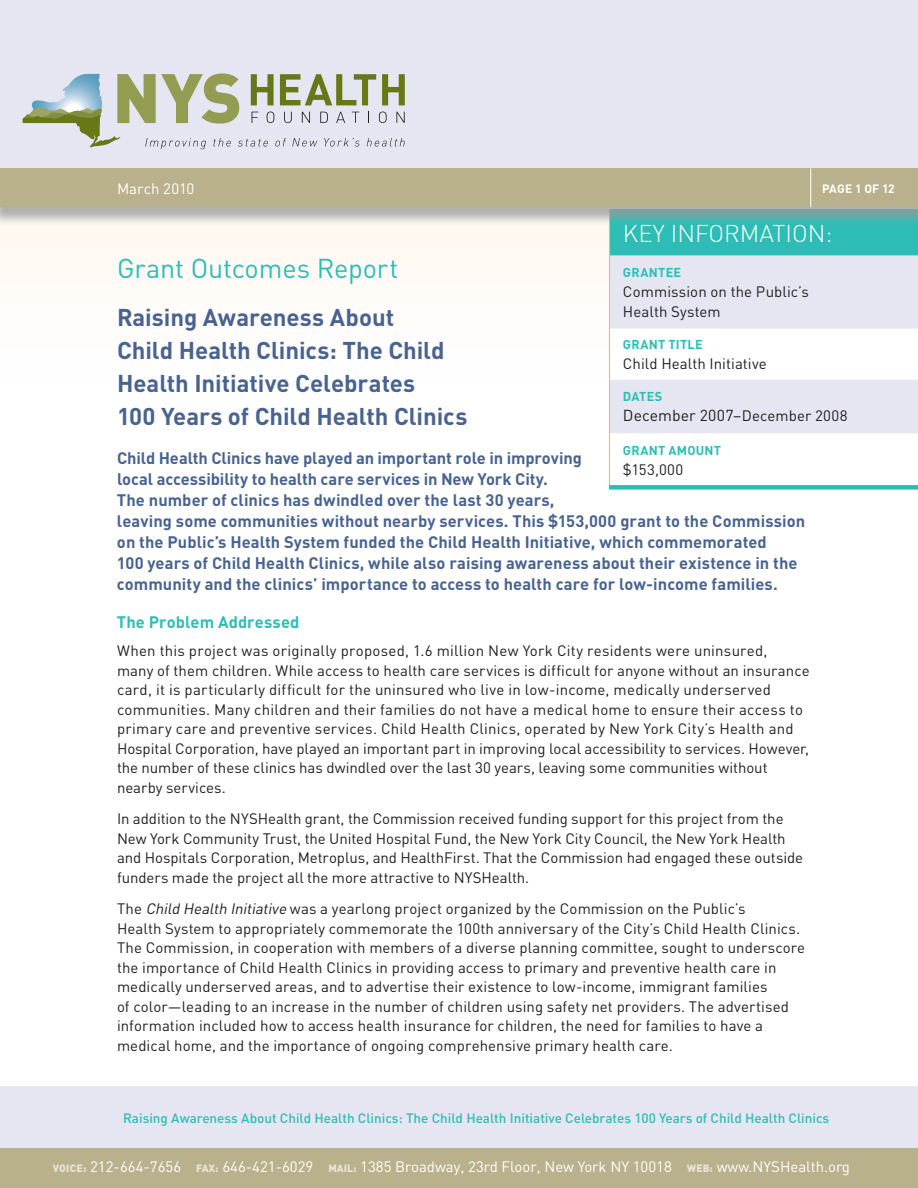
<style>
.page{position:relative;width:918px;height:1188px;background:#fff}
.page>*{position:absolute;margin:0;border:0;box-sizing:border-box;transform-origin:0 0}
.t1{font:27px "DIN";letter-spacing:-.005em;color:#2ebdb6}
.t2{font:700 24px/33px "DIN";letter-spacing:-.005em;color:#496390}
.t3{font:300 24px "DIN";color:#fff}
.t4{font:700 16.5px/21px "DIN";letter-spacing:.005em;color:#496390}
.t5{font:700 16.5px "DIN";letter-spacing:.005em;color:#2ebdb6}
.t6{font:15.75px "DIN";letter-spacing:.01em;color:#231f20}
.t7{font:15px/19.5px "DIN";letter-spacing:.005em;color:#231f20}
.t8{font:15px "DIN";color:#fff}
.t9{font:500 13.5px "DIN";color:#2ebdb6}
.t10{font:700 12.75px "DIN";letter-spacing:.035em;color:#2ebdb6}
.t11{font:700 12px "DIN";color:#fff}
.s1{font-size:15px}
.s2{font-style:italic}
.s3{font-weight:900;font-size:10.5px;color:#e7e3d5}
</style>
<div class="page">
<div style="left:0;top:0;width:918px;height:170px;background:#e5e6f2"></div>
<div style="left:0;top:1086px;width:918px;height:102px;background:#e5e6f2"></div>
<div style="left:609px;top:209px;width:309px;height:46px;background:#2ebdb6"></div>
<div style="left:610px;top:255px;width:308px;height:74px;background:#e5e6f2"></div>
<div style="left:610px;top:380px;width:308px;height:53px;background:#e5e6f2"></div>
<hr style="left:609px;top:209px;width:1px;height:46px;background:#c8c2a4">
<hr style="left:609px;top:255px;width:1px;height:74px;background:#c8c2a4">
<hr style="left:609px;top:329px;width:1px;height:51px;background:#c8c2a4">
<hr style="left:609px;top:380px;width:1px;height:53px;background:#c8c2a4">
<hr style="left:609px;top:433px;width:1px;height:52px;background:#c8c2a4">
<div style="left:609px;top:485px;width:309px;height:5px;background:#2ebdb6"></div>
<div style="left:0;top:171px;width:918px;height:55px;background:#999;opacity:.75"></div>
<div style="left:0;top:169px;width:918px;height:38px;background:#b9b18c"></div>
<hr style="left:810px;top:169px;width:1px;height:38px;background:#fff">
<div style="left:0;top:1148px;width:918px;height:40px;background:#b9b18c"></div>
<svg style="left:23px;top:74px;width:382px;height:75px"></svg>
<p class="t8" style="left:117px;top:180px;width:79px">March 2010</p>
<p class="t11" style="left:822px;top:180px;width:74px">Page 1 of 12</p>
<h2 class="t3" style="left:623px;top:217px;width:211px">KEY INFORMATION:</h2>
<p class="t10" style="left:623px;top:264px;width:58px">GRantEe</p>
<p class="t7" style="left:623px;top:282px;width:187px">Commission on the Public’s<br>Health System</p>
<p class="t10" style="left:623px;top:336px;width:81px">grant tITLE</p>
<p class="t7" style="left:623px;top:354px;width:145px">Child Health Initiative</p>
<p class="t10" style="left:623px;top:388px;width:41px">Dates</p>
<p class="t6" style="left:623px;top:407px;width:226px">December 2007–<span class="s1">December 2008</span></p>
<p class="t10" style="left:623px;top:442px;width:100px">grant amount</p>
<p class="t7" style="left:623px;top:460px;width:62px">$153,000</p>
<h1 class="t1" style="left:117px;top:253px;width:283px">Grant Outcomes Report</h1>
<h2 class="t2" style="left:117px;top:300px;width:352px">Raising Awareness About<br>Child Health Clinics: The Child<br>Health Initiative Celebrates<br>100 Years of Child Health Clinics</h2>
<p class="t4" style="left:117px;top:447px;width:690px">Child Health Clinics have played an important role in improving<br>local accessibility to health care services in N ew York City.<br>The number of clinics has dwindled over the last 30 years,<br>leaving some communities without nearby services. This $153,000 grant to the Commission on the Public’s Health System funded the Child Health Initiative, which commemorated<br>100 years of Child Health Clinics, while also raising awareness about their existence in the community and the clinics’ importance to access to health care for low-income families.</p>
<p class="t5" style="left:117px;top:611px;width:184px">The Problem Addressed</p>
<p class="t7" style="left:117px;top:641px;width:694px">When this project was originally proposed, 1.6 million New York City residents were uninsured,<br>many of them children. While access to health care services is difficult for anyone without an insurance card, it is particularly difficult for the uninsured who live in low-income, medically underserved communities. Many children and their families do not have a medical home to ensure their access to primary care and preventive services. Child Health Clinics, operated by New York City’s Health and Hospital Corporation, have played an important part in improving local accessibility to services. However, the number of these clinics has dwindled over the last 30 years, leaving some communities without nearby services.</p>
<p class="t7" style="left:117px;top:809px;width:688px">In addition to the NYSHealth grant, the Commission received funding support for this project from the New York Community Trust, the United Hospital Fund, the New York City Council, the New York Health and Hospitals Corporation, Metroplus, and HealthFirst. That the Commission had engaged these outside funders made the project all the more attractive to NYSHealth.</p>
<p class="t7" style="left:117px;top:899px;width:690px">The <span class="s2">Child Health Initiative</span> was a yearlong project organized by the Commission on the Public’s<br>Health System to appropriately commemorate the 100th anniversary of the City’s Child Health Clinics.<br>The Commission, in cooperation with members of a diverse planning committee, sought to underscore the importance of Child Health Clinics in providing access to primary and preventive health care in medically underserved areas, and to advertise their existence to low-income, immigrant families<br>of color—leading to an increase in the number of children using safety net providers. The advertised information included how to access health insurance for children, the need for families to have a medical home, and the importance of ongoing comprehensive primary health care.</p>
<p class="t9" style="left:123px;top:1109px;width:708px">Raising Awareness About Child Health Clinics: The Child Health Initiative Celebrates 100 Years of Child Health Clinics</p>
<p class="t8" style="left:53px;top:1158px;width:799px"><span class="s3">VOICE:</span> 212-664-7656 <span class="s3">FAX:</span> 646-421-6029 <span class="s3">MAIL:</span> 1385 Broadway, 23rd Floor, New York NY 10018 <span class="s3">WEB:</span> www.NYSHealth.org</p>
</div>
